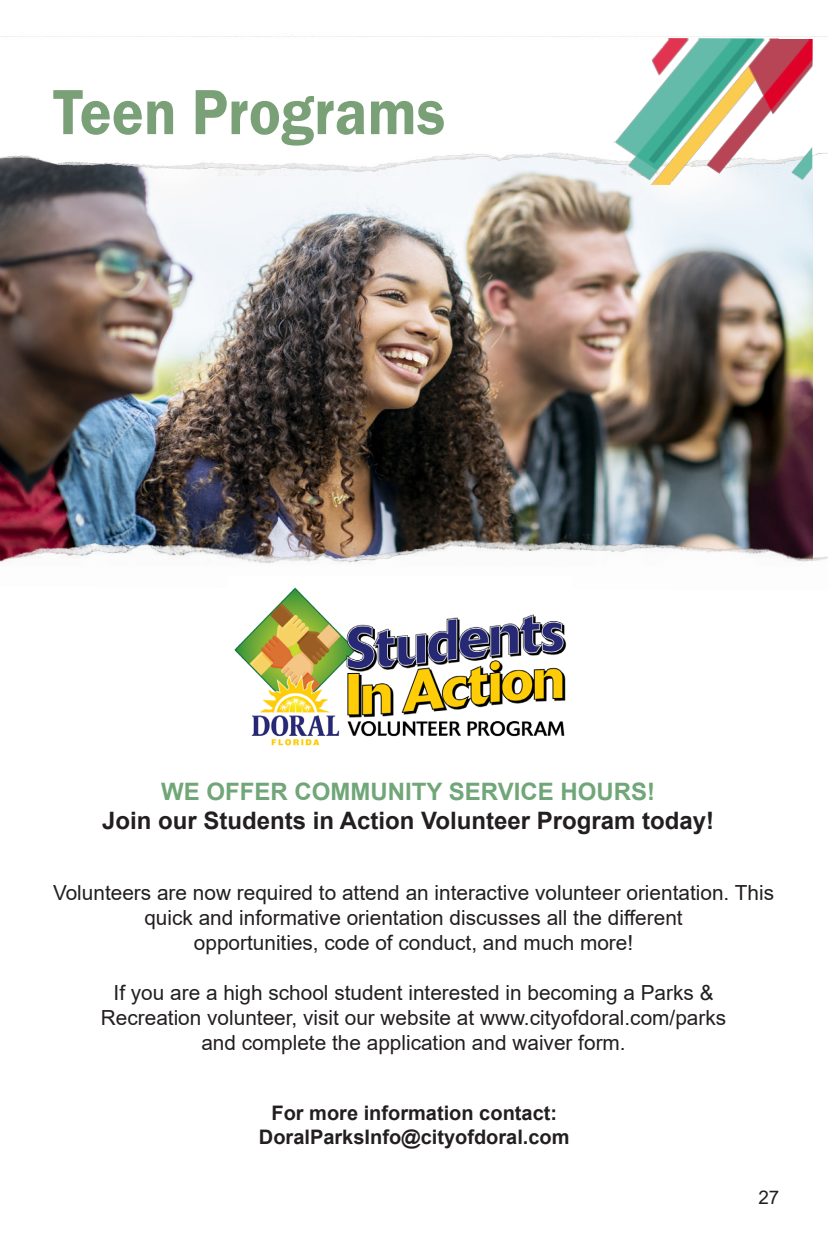
<style>
.page{position:relative;width:828px;height:1260px;background:#fff}
.page>*{position:absolute;margin:0;border:0;box-sizing:border-box;transform-origin:0 0}
.t1{font:600 66px "Franklin Gothic";color:#7aa078;scale:.91 1}
.t2{font:700 24px "Arial";color:#231f20}
.t3{font:700 24px "Arial";color:#70a678}
.t4{font:20.8px/25px "Arial";color:#231f20;text-align:center}
.t5{font:700 20px "Arial";color:#231f20}
.t6{font:18.8px "Arial";color:#231f20}
</style>
<div class="page">
<img style="left:0;top:176px;width:812px;height:355px">
<img style="left:0;top:531px;width:828px;height:32px">
<img style="left:0;top:33px;width:828px;height:143px">
<img style="left:234px;top:587px;width:333px;height:159px">
<img style="left:613px;top:38px;width:200px;height:148px">
<p class="t1" style="left:53px;top:71px;width:432px">Teen Programs</p>
<p class="t3" style="left:161px;top:774px;width:495px">WE OFFER COMMUNITY SERVICE HOURS!</p>
<p class="t2" style="left:102px;top:803px;width:614px">Join our Students in Action Volunteer Program today!</p>
<p class="t4" style="left:53px;top:880px;width:723px">Volunteers are now required to attend an interactive volunteer orientation. This quick and informative orientation discusses all the different</p>
<p class="t4" style="left:194px;top:930px;width:441px">opportunities, code of conduct, and much more!</p>
<p class="t4" style="left:114px;top:980px;width:602px">If you are a high school student interested in becoming a Parks &amp;</p>
<p class="t4" style="left:101px;top:1005px;width:627px">Recreation volunteer, visit our website at www.cityofdoral.com/parks</p>
<p class="t4" style="left:201px;top:1030px;width:426px">and complete the application and waiver form.</p>
<p class="t5" style="left:272px;top:1099px;width:287px">For more information contact:</p>
<p class="t5" style="left:259px;top:1123px;width:312px">DoralParksInfo@cityofdoral.com</p>
<p class="t6" style="left:758px;top:1184px;width:22px">27</p>
</div>
